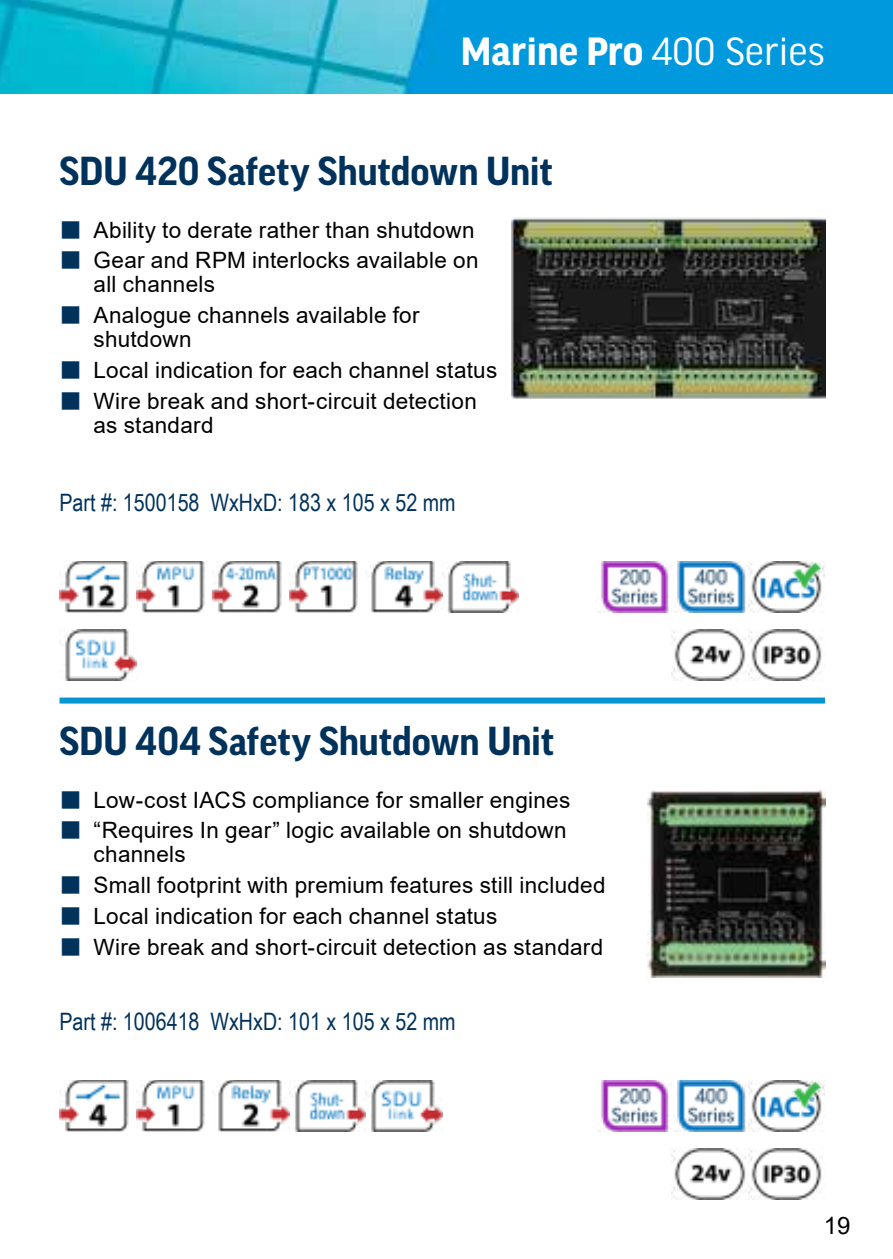
<style>
.page{position:relative;width:893px;height:1259px;background:#fff}
.page>*{position:absolute;margin:0;border:0;box-sizing:border-box;transform-origin:0 0}
.t1{font:700 42px "Good Headline Pro";color:#fff}
.t2{font:700 39px "Good OT";color:#00325b}
.t3{font:24px "Arial Narrow";color:#00325b}
.t4{font:24px "Arial";color:#000}
.t5{font:22.5px/30.9px "Arial";letter-spacing:.015em;color:#000}
.s1{font-weight:400}
</style>
<div class="page">
<img style="left:0;top:0;width:893px;height:94px">
<img style="left:60px;top:561px;width:459px;height:51px">
<img style="left:60px;top:1080px;width:382px;height:51px">
<img style="left:599px;top:561px;width:226px;height:51px">
<img style="left:599px;top:1080px;width:226px;height:51px">
<img style="left:60px;top:629px;width:76px;height:51px">
<img style="left:672px;top:629px;width:151px;height:51px">
<img style="left:672px;top:1148px;width:151px;height:51px">
<img style="left:512px;top:217px;width:313px;height:182px">
<img style="left:647px;top:790px;width:179px;height:187px">
<div style="left:60px;top:697px;width:765px;height:6px;background:#0595d0"></div>
<h1 class="t1" style="left:461px;top:37px;width:366px">Marine Pro <span class="s1">400 Series</span></h1>
<h2 class="t2" style="left:60px;top:156px;width:495px">SDU 420 Safety Shutdown Unit</h2>
<p class="t5" style="left:94px;top:216px;width:387px">Ability to derate rather than shutdown<br>Gear and RPM interlocks available on</p>
<p class="t5" style="left:94px;top:271px;width:328px">all channels<br>Analogue channels available for</p>
<p class="t5" style="left:94px;top:326px;width:405px">shutdown<br>Local indication for each channel status<br>Wire break and short-circuit detection</p>
<p class="t5" style="left:94px;top:411px;width:122px">as standard</p>
<p class="t3" style="left:60px;top:493px;width:398px">Part #: 1500158 WxHxD: 183 x 105 x 52 mm</p>
<h2 class="t2" style="left:60px;top:726px;width:496px">SDU 404 Safety Shutdown Unit</h2>
<p class="t5" style="left:94px;top:786px;width:478px">Low-cost IACS compliance for smaller engines “Requires In gear” logic available on shutdown</p>
<p class="t5" style="left:94px;top:841px;width:514px">channels<br>Small footprint with premium features still included Local indication for each channel status<br>Wire break and short-circuit detection as standard</p>
<p class="t3" style="left:60px;top:1012px;width:398px">Part #: 1006418 WxHxD: 101 x 105 x 52 mm</p>
<p class="t4" style="left:824px;top:1216px;width:28px">19</p>
</div>
